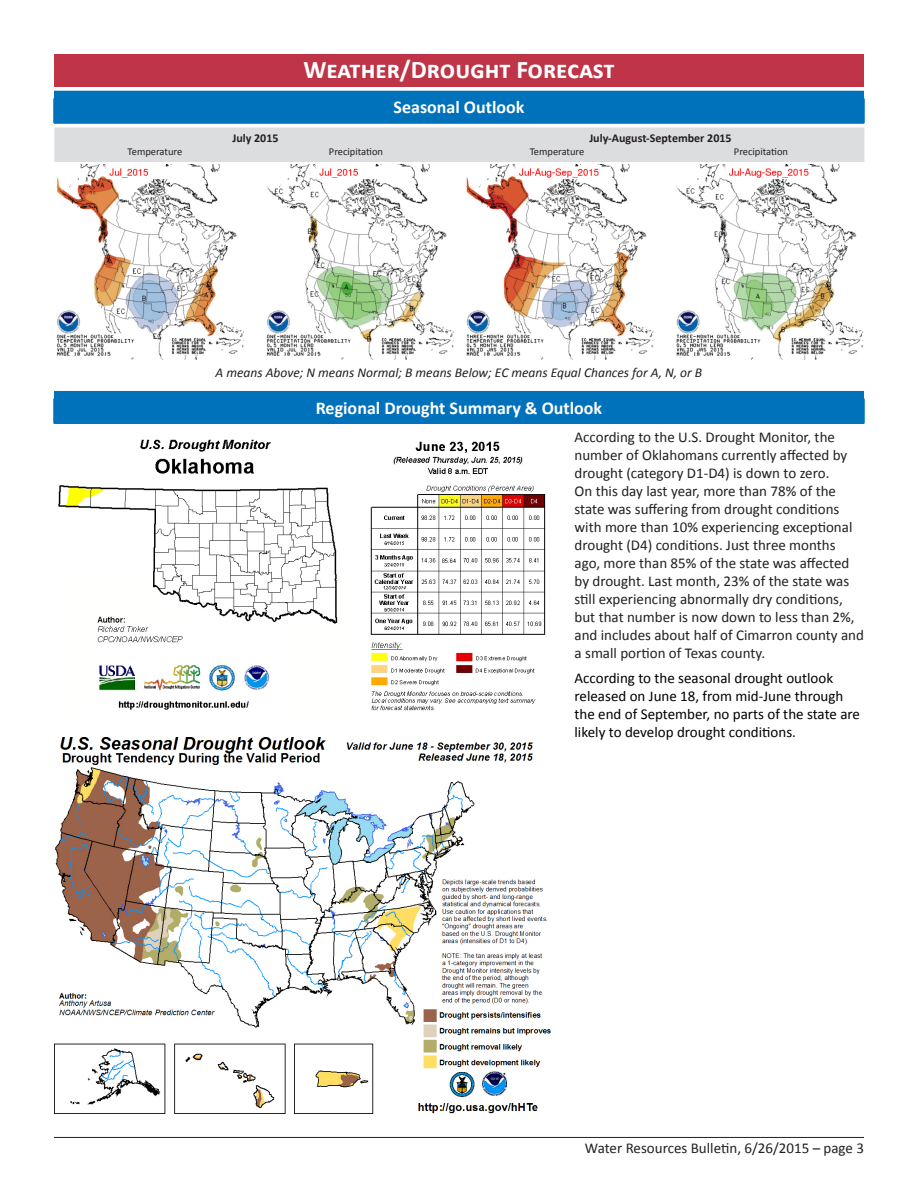
<style>
.page{position:relative;width:918px;height:1188px;background:#fff}
.page>*{position:absolute;margin:0;border:0;box-sizing:border-box;transform-origin:0 0}
.t1{font:700 25.5px "Calibri";color:#fff}
.t2{font:700 18px "Calibri";color:#fff}
.t3{font:15px/18px "Calibri";color:#231f20}
.t4{font:15px/18px "Calibri";color:#000}
.t5{font:italic 13.5px "Calibri";color:#231f20}
.t6{font:700 12px "Calibri";color:#231f20}
.t7{font:10.5px "Calibri";color:#231f20}
</style>
<div class="page">
<hr style="left:54px;top:1137px;width:810px;height:1px;background:#231f20">
<div style="left:54px;top:91px;width:810px;height:33px;background:#0071bb"></div>
<div style="left:54px;top:54px;width:810px;height:33px;background:#bf3447"></div>
<div style="left:54px;top:391px;width:810px;height:33px;background:#0071bb"></div>
<div style="left:54px;top:127px;width:810px;height:35px;background:#dcdddf"></div>
<img style="left:56px;top:164px;width:808px;height:195px">
<img style="left:58px;top:439px;width:488px;height:272px">
<img style="left:54px;top:738px;width:497px;height:376px">
<p class="t1" style="left:303px;top:53px;width:313px">Weather/Drought Forecast</p>
<p class="t2" style="left:394px;top:96px;width:132px">Seasonal Outlook</p>
<p class="t6" style="left:232px;top:130px;width:48px">July 2015</p>
<p class="t6" style="left:589px;top:130px;width:144px">July-August-September 2015</p>
<p class="t7" style="left:128px;top:145px;width:56px">Temperature</p>
<p class="t7" style="left:329px;top:145px;width:56px">Precipitation</p>
<p class="t7" style="left:530px;top:145px;width:56px">Temperature</p>
<p class="t7" style="left:734px;top:145px;width:56px">Precipitation</p>
<p class="t5" style="left:216px;top:364px;width:488px">A means Above; N means Normal; B means Below; EC means Equal Chances for A, N, or B</p>
<p class="t2" style="left:316px;top:396px;width:288px">Regional Drought Summary &amp; Outlook</p>
<p class="t3" style="left:575px;top:428px;width:291px">According to the U.S. Drought Monitor, the number of Oklahomans currently affected by drought (category D1-D4) is down to zero.<br>On this day last year, more than 78% of the state was suffering from drought conditions with more than 10% experiencing exceptional drought (D4) conditions. Just three months ago, more than 85% of the state was affected by drought. Last month, 23% of the state was still experiencing abnormally dry conditions, but that number is now down to less than 2%, and includes about half of Cimarron county and a small portion of Texas county.</p>
<p class="t4" style="left:575px;top:669px;width:287px">According to the seasonal drought outlook released on June 18, from mid-June through the end of September, no parts of the state are likely to develop drought conditions.</p>
<p class="t3" style="left:585px;top:1140px;width:281px">Water Resources Bulletin, 6/26/2015 – page 3</p>
</div>
